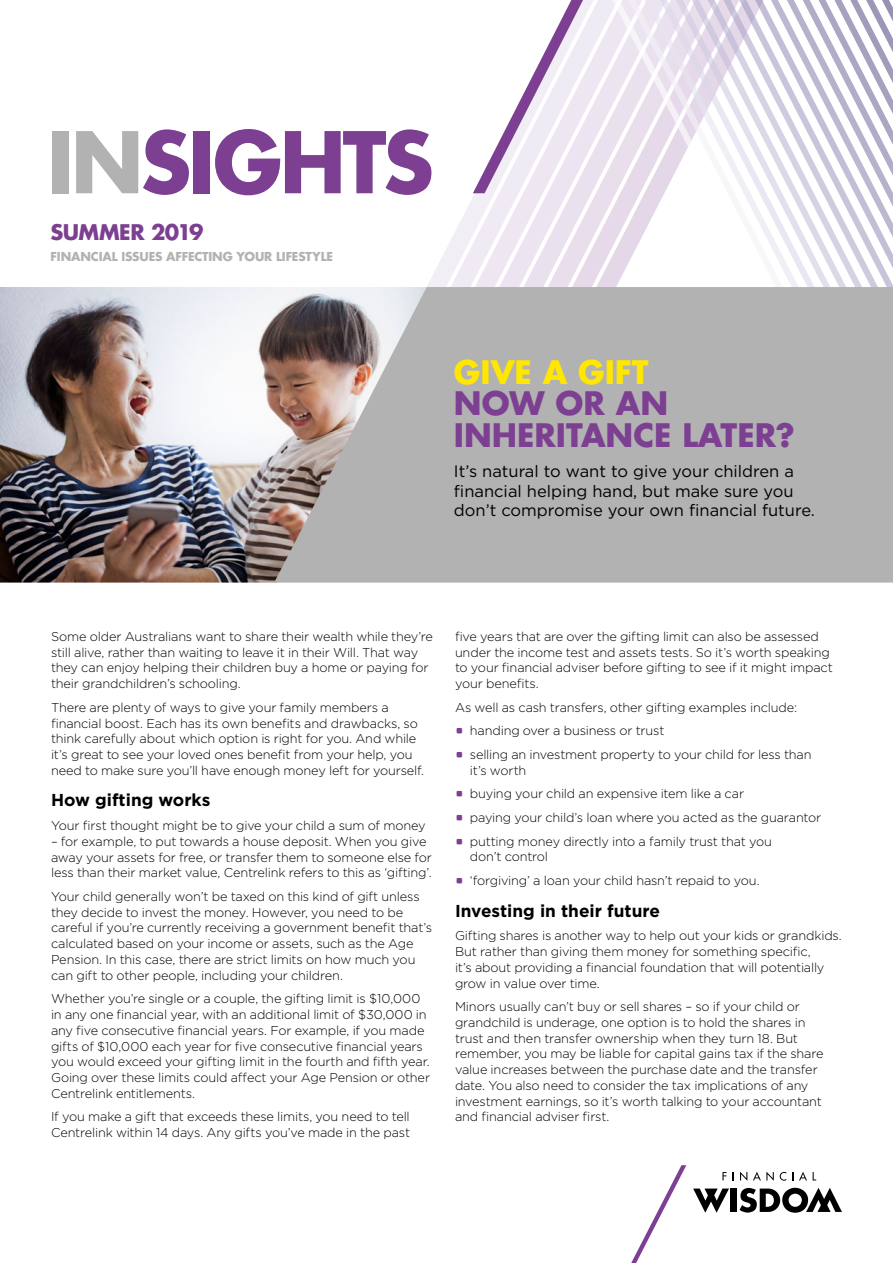
<style>
.page{position:relative;width:893px;height:1263px;background:#fff}
.page>*{position:absolute;margin:0;border:0;box-sizing:border-box;transform-origin:0 0}
.t1{font:700 82.5px "Futura Std";letter-spacing:-.035em;color:#7c3f91}
.t2{font:700 31.5px/31.5px "Futura Std";color:#7c3f91}
.t3{font:700 31.5px "Futura Std";color:#ffe700}
.t4{font:700 21px "Futura Std";letter-spacing:-.025em;color:#7c3f91}
.t5{font:700 17.25px "Gotham";color:#000}
.t6{font:16.5px/19.8px "Gotham";color:#000}
.t7{font:300 12.75px/15.8px "Gotham";letter-spacing:-.015em;color:#000}
.t8{font:700 12px "Futura Std";letter-spacing:-.01em;color:#b3b2b2}
.s1{color:#b3b2b2}
</style>
<div class="page">
<img style="left:0;top:287px;width:274px;height:296px">
<svg style="left:590px;top:0;width:15px;height:287px"></svg>
<svg style="left:605px;top:0;width:16px;height:287px"></svg>
<svg style="left:621px;top:0;width:16px;height:277px"></svg>
<svg style="left:637px;top:0;width:16px;height:246px"></svg>
<svg style="left:653px;top:0;width:16px;height:215px"></svg>
<svg style="left:669px;top:0;width:16px;height:184px"></svg>
<svg style="left:685px;top:0;width:16px;height:153px"></svg>
<svg style="left:701px;top:0;width:15px;height:138px"></svg>
<svg style="left:716px;top:0;width:16px;height:170px"></svg>
<svg style="left:732px;top:0;width:16px;height:201px"></svg>
<svg style="left:748px;top:0;width:16px;height:232px"></svg>
<svg style="left:764px;top:0;width:16px;height:263px"></svg>
<svg style="left:780px;top:0;width:16px;height:287px"></svg>
<svg style="left:796px;top:0;width:16px;height:287px"></svg>
<svg style="left:812px;top:0;width:15px;height:287px"></svg>
<svg style="left:827px;top:0;width:66px;height:287px"></svg>
<svg style="left:427px;top:0;width:156px;height:287px"></svg>
<svg style="left:274px;top:287px;width:619px;height:296px;background:#b1aead"></svg>
<svg style="left:693px;top:1188px;width:36px;height:25px"></svg>
<div style="left:730px;top:1188px;width:7px;height:24px;background:#000"></div>
<svg style="left:739px;top:1188px;width:103px;height:25px"></svg>
<svg style="left:722px;top:1172px;width:5px;height:8px"></svg>
<svg style="left:740px;top:1172px;width:7px;height:9px"></svg>
<svg style="left:753px;top:1172px;width:21px;height:9px"></svg>
<svg style="left:780px;top:1172px;width:6px;height:9px"></svg>
<svg style="left:799px;top:1172px;width:8px;height:8px"></svg>
<svg style="left:631px;top:1165px;width:55px;height:98px"></svg>
<h1 class="t1" style="left:47px;top:107px;width:389px"><span class="s1">IN</span>SIGHTS</h1>
<h3 class="t4" style="left:51px;top:218px;width:155px">SUMMER 2019</h3>
<p class="t8" style="left:51px;top:248px;width:284px">FINANCIAL ISSUES AFFECTING YOUR LIFESTYLE</p>
<h2 class="t3" style="left:454px;top:351px;width:196px">GIVE A GIFT</h2>
<h2 class="t2" style="left:454px;top:387px;width:342px">NOW OR AN<br>INHERITANCE LATER?</h2>
<p class="t6" style="left:454px;top:461px;width:363px">It’s natural to want to give your children a financial helping hand, but make sure you don’t compromise your own financial future.</p>
<p class="t7" style="left:51px;top:628px;width:383px">Some older Australians want to share their wealth while they’re still alive, rather than waiting to leave it in their Will. That way they can enjoy helping their children buy a home or paying for their grandchildren’s schooling.</p>
<p class="t7" style="left:51px;top:699px;width:374px">There are plenty of ways to give your family members a financial boost. Each has its own benefits and drawbacks, so think carefully about which option is right for you. And while it’s great to see your loved ones benefit from your help, you need to make sure you’ll have enough money left for yourself.</p>
<h3 class="t5" style="left:51px;top:789px;width:161px">How gifting works</h3>
<p class="t7" style="left:51px;top:817px;width:376px">Your first thought might be to give your child a sum of money</p>
<p class="t7" style="left:51px;top:833px;width:382px">– for example, to put towards a house deposit. When you give away your assets for free, or transfer them to someone else for less than their market value, Centrelink refers to this as ‘gifting’.</p>
<p class="t7" style="left:51px;top:888px;width:383px">Your child generally won’t be taxed on this kind of gift unless they decide to invest the money. However, you need to be careful if you’re currently receiving a government benefit that’s calculated based on your income or assets, such as the Age Pension. In this case, there are strict limits on how much you can gift to other people, including your children.</p>
<p class="t7" style="left:51px;top:990px;width:381px">Whether you’re single or a couple, the gifting limit is $10,000 in any one financial year, with an additional limit of $30,000 in any five consecutive financial years. For example, if you made gifts of $10,000 each year for five consecutive financial years you would exceed your gifting limit in the fourth and fifth year.<br>Going over these limits could affect your Age Pension or other Centrelink entitlements.</p>
<p class="t7" style="left:51px;top:1109px;width:361px">If you make a gift that exceeds these limits, you need to tell<br>Centrelink within 14 days. Any gifts you’ve made in the past</p>
<p class="t7" style="left:455px;top:628px;width:379px">five years that are over the gifting limit can also be assessed under the income test and assets tests. So it’s worth speaking to your financial adviser before gifting to see if it might impact your benefits.</p>
<p class="t7" style="left:470px;top:695px;width:343px;line-height:23.5px;text-indent:-15px">As well as cash transfers, other gifting examples include: handing over a business or trust<br>selling an investment property to your child for less than</p>
<p class="t7" style="left:470px;top:758px;width:353px;line-height:23.5px">it’s worth<br>buying your child an expensive item like a car<br>paying your child’s loan where you acted as the guarantor putting money directly into a family trust that you</p>
<p class="t7" style="left:470px;top:845px;width:291px;line-height:23.5px">don’t control<br>‘forgiving’ a loan your child hasn’t repaid to you.</p>
<h3 class="t5" style="left:455px;top:899px;width:206px">Investing in their future</h3>
<p class="t7" style="left:455px;top:927px;width:388px">Gifting shares is another way to help out your kids or grandkids.<br>But rather than giving them money for something specific,<br>it’s about providing a financial foundation that will potentially grow in value over time.</p>
<p class="t7" style="left:455px;top:998px;width:370px">Minors usually can’t buy or sell shares – so if your child or grandchild is underage, one option is to hold the shares in trust and then transfer ownership when they turn 18. But remember, you may be liable for capital gains tax if the share value increases between the purchase date and the transfer date. You also need to consider the tax implications of any investment earnings, so it’s worth talking to your accountant and financial adviser first.</p>
</div>
